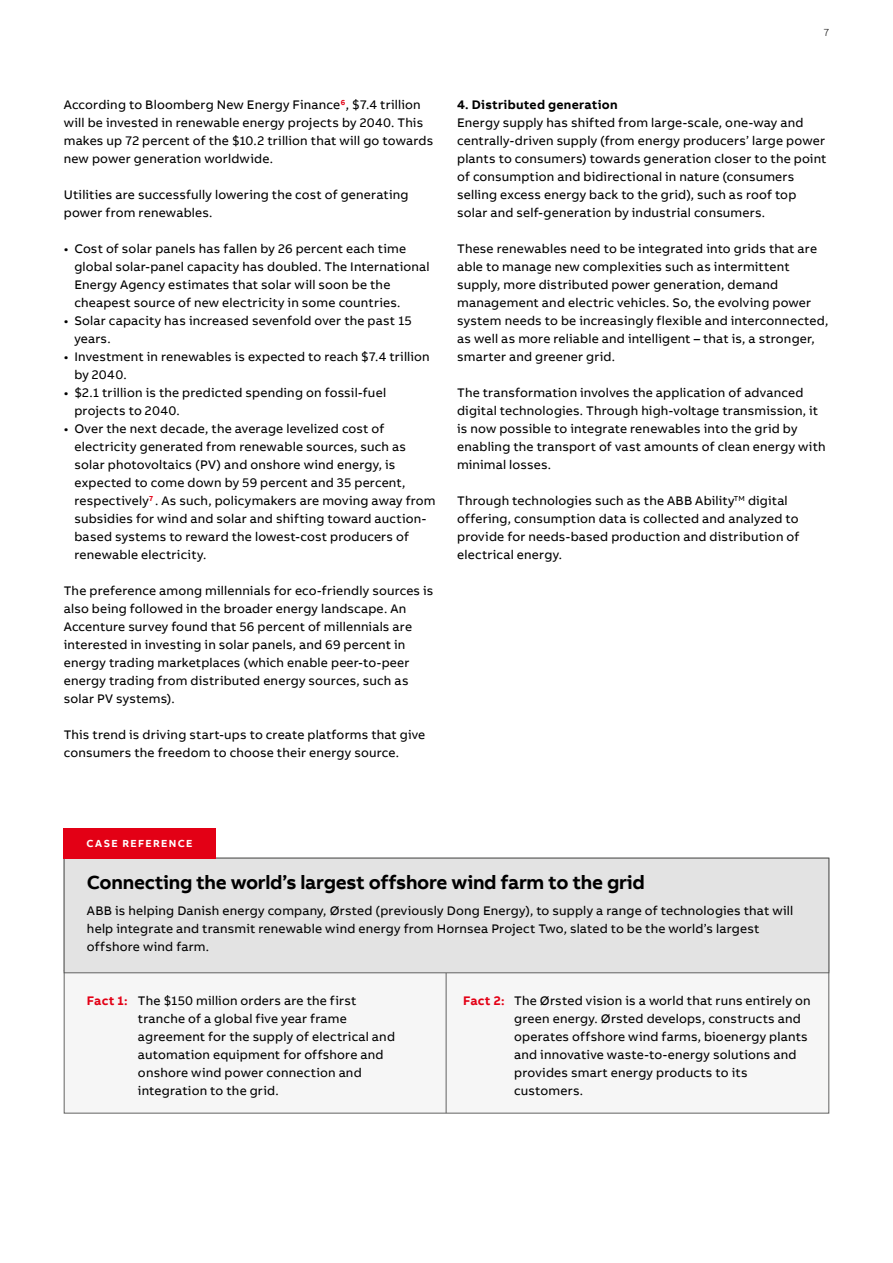
<style>
.page{position:relative;width:893px;height:1263px;background:#fff}
.page>*{position:absolute;margin:0;border:0;box-sizing:border-box;transform-origin:0 0}
.t1{font:700 19.5px "AB Bvoice";letter-spacing:-.015em;color:#000}
.t2{font:12.75px/18px "AB Bvoice";letter-spacing:.015em;color:#000}
.t3{font:700 12.75px "AB Bvoice";letter-spacing:.02em;color:#000}
.t4{font:700 10.5px "AB Bvoice";letter-spacing:.13em;color:#fff}
.t5{font:300 10.5px "AB Bvoice";color:#000}
.s1{font-weight:700;color:#e30015}
</style>
<div class="page">
<div style="left:64px;top:858px;width:765px;height:255px;background:#f6f6f6"></div>
<hr style="left:446px;top:973px;width:1px;height:140px;background:#626261">
<div style="left:64px;top:858px;width:765px;height:115px;background:#e3e3e3;border:1px solid #626261"></div>
<div style="left:64px;top:828px;width:152px;height:30px;background:#e30015"></div>
<p class="t5" style="left:824px;top:26px;width:7px">7</p>
<p class="t2" style="left:64px;top:96px;width:371px">According to Bloomberg New Energy Finance<sup>6</sup>, $7.4 trillion will be invested in renewable energy projects by 2040. This makes up 72 percent of the $10.2 trillion that will go towards new power generation worldwide.</p>
<p class="t2" style="left:64px;top:186px;width:346px">Utilities are successfully lowering the cost of generating power from renewables.</p>
<p class="t2" style="left:74px;top:240px;width:357px;text-indent:-11px">• Cost of solar panels has fallen by 26 percent each time global solar-panel capacity has doubled. The International Energy Agency estimates that solar will soon be the cheapest source of new electricity in some countries.</p>
<p class="t2" style="left:74px;top:312px;width:339px;text-indent:-11px">• Solar capacity has increased sevenfold over the past 15 years.</p>
<p class="t2" style="left:74px;top:348px;width:357px;text-indent:-11px">• Investment in renewables is expected to reach $7.4 trillion by 2040.</p>
<p class="t2" style="left:74px;top:384px;width:313px;text-indent:-11px">• $2.1 trillion is the predicted spending on fossil-fuel projects to 2040.</p>
<p class="t2" style="left:74px;top:420px;width:363px;text-indent:-11px">• Over the next decade, the average levelized cost of electricity generated from renewable sources, such as solar photovoltaics (PV) and onshore wind energy, is expected to come down by 59 percent and 35 percent, respectively<sup>7</sup> . As such, policymakers are moving away from subsidies for wind and solar and shifting toward auction&shy;based systems to reward the lowest-cost producers of renewable electricity.</p>
<p class="t2" style="left:64px;top:582px;width:371px">The preference among millennials for eco-friendly sources is also being followed in the broader energy landscape. An Accenture survey found that 56 percent of millennials are interested in investing in solar panels, and 69 percent in energy trading marketplaces (which enable peer-to-peer energy trading from distributed energy sources, such as solar PV systems).</p>
<p class="t2" style="left:64px;top:726px;width:363px">This trend is driving start-ups to create platforms that give consumers the freedom to choose their energy source.</p>
<p class="t3" style="left:457px;top:96px;width:162px">4. Distributed generation</p>
<p class="t2" style="left:457px;top:114px;width:371px">Energy supply has shifted from large-scale, one-way and centrally-driven supply (from energy producers’ large power plants to consumers) towards generation closer to the point of consumption and bidirectional in nature (consumers selling excess energy back to the grid), such as roof top solar and self-generation by industrial consumers.</p>
<p class="t2" style="left:457px;top:240px;width:373px">These renewables need to be integrated into grids that are able to manage new complexities such as intermittent supply, more distributed power generation, demand management and electric vehicles. So, the evolving power system needs to be increasingly flexible and interconnected, as well as more reliable and intelligent – that is, a stronger, smarter and greener grid.</p>
<p class="t2" style="left:457px;top:384px;width:370px">The transformation involves the application of advanced digital technologies. Through high-voltage transmission, it is now possible to integrate renewables into the grid by enabling the transport of vast amounts of clean energy with minimal losses.</p>
<p class="t2" style="left:457px;top:492px;width:344px">Through technologies such as the ABB Ability<sup>TM</sup> digital offering, consumption data is collected and analyzed to provide for needs-based production and distribution of electrical energy.</p>
<p class="t4" style="left:87px;top:836px;width:107px">CASE REFERENCE</p>
<h1 class="t1" style="left:87px;top:870px;width:559px">Connecting the world’s largest offshore wind farm to the grid</h1>
<p class="t2" style="left:87px;top:901px;width:708px">ABB is helping Danish energy company, Ørsted (previously Dong Energy), to supply a range of technologies that will help integrate and transmit renewable wind energy from Hornsea Project Two, slated to be the world’s largest offshore wind farm.</p>
<p class="t2" style="left:138px;top:991px;width:259px;text-indent:-51px"><span class="s1">Fact 1:</span> The $150 million orders are the first tranche of a global five year frame agreement for the supply of electrical and automation equipment for offshore and onshore wind power connection and integration to the grid.</p>
<p class="t2" style="left:514px;top:991px;width:298px;text-indent:-51px"><span class="s1">Fact 2:</span> The Ørsted vision is a world that runs entirely on green energy. Ørsted develops, constructs and operates offshore wind farms, bioenergy plants and innovative waste-to-energy solutions and provides smart energy products to its customers.</p>
</div>
